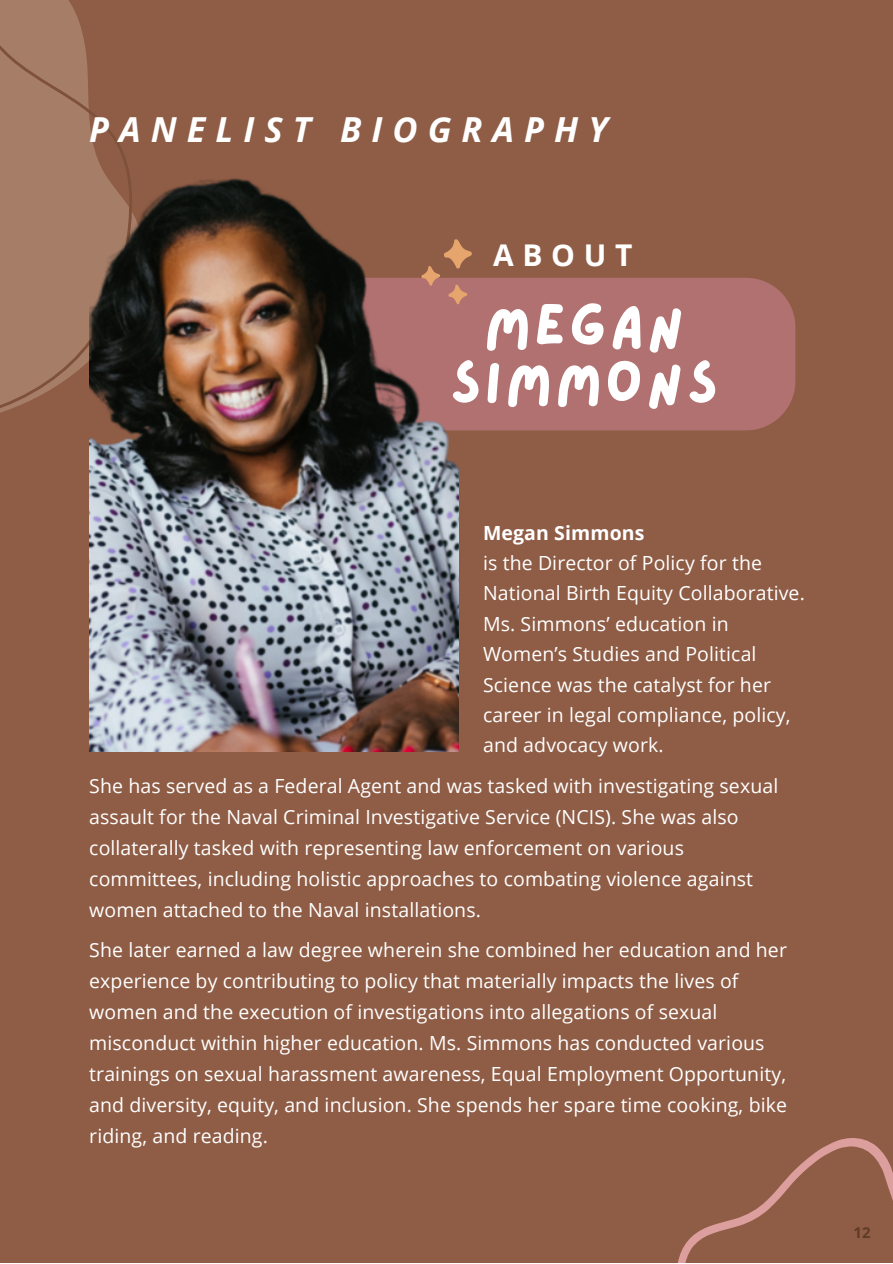
<style>
.page{position:relative;width:893px;height:1264px;background:#fff}
.page>*{position:absolute;margin:0;border:0;box-sizing:border-box;transform-origin:0 0}
.t1{font:58.5px/56.2px "Lazydog";letter-spacing:.055em;color:#fff;text-align:center}
.t2{font:italic 700 34.5px "Open Sans";letter-spacing:.29em;color:#fff}
.t3{font:700 30px "Open Sans";letter-spacing:.29em;color:#fff}
.t4{font:19.5px/30.9px "Open Sans";letter-spacing:.005em;color:#fff}
.t5{font:700 19.5px "Open Sans";letter-spacing:.005em;color:#fff}
.t6{font:700 15px "Open Sans";color:#603b28}
</style>
<div class="page">
<div style="left:0;top:0;width:892px;height:1262px;background:#8f5d46"></div>
<div style="left:458px;top:278px;width:337px;height:152px;background:#b27171"></div>
<svg style="left:0;top:0;width:117px;height:413px;fill:#a67e68"></svg>
<img style="left:89px;top:140px;width:369px;height:611px">
<svg style="left:420px;top:239px;width:52px;height:66px"></svg>
<svg style="left:678px;top:1138px;width:214px;height:124px"></svg>
<h2 class="t2" style="left:89px;top:106px;width:520px">PANELIST BIOGRAPHY</h2>
<h3 class="t3" style="left:493px;top:233px;width:141px">ABOUT</h3>
<h1 class="t1" style="left:450px;top:300px;width:269px">MEGAN<br>SIMMONS</h1>
<p class="t5" style="left:483px;top:519px;width:163px">Megan Simmons</p>
<p class="t4" style="left:483px;top:547px;width:323px;line-height:30.3px">is the Director of Policy for the<br>National Birth Equity Collaborative.<br>Ms. Simmons’ education in<br>Women’s Studies and Political<br>Science was the catalyst for her career in legal compliance, policy, and advocacy work.</p>
<p class="t4" style="left:89px;top:769px;width:690px">She has served as a Federal Agent and was tasked with investigating sexual assault for the Naval Criminal Investigative Service (NCIS). She was also collaterally tasked with representing law enforcement on various committees, including holistic approaches to combating violence against women attached to the Naval installations.</p>
<p class="t4" style="left:89px;top:934px;width:699px">She later earned a law degree wherein she combined her education and her experience by contributing to policy that materially impacts the lives of women and the execution of investigations into allegations of sexual misconduct within higher education. Ms. Simmons has conducted various trainings on sexual harassment awareness, Equal Employment Opportunity, and diversity, equity, and inclusion. She spends her spare time cooking, bike riding, and reading.</p>
<p class="t6" style="left:853px;top:1221px;width:19px">12</p>
</div>
